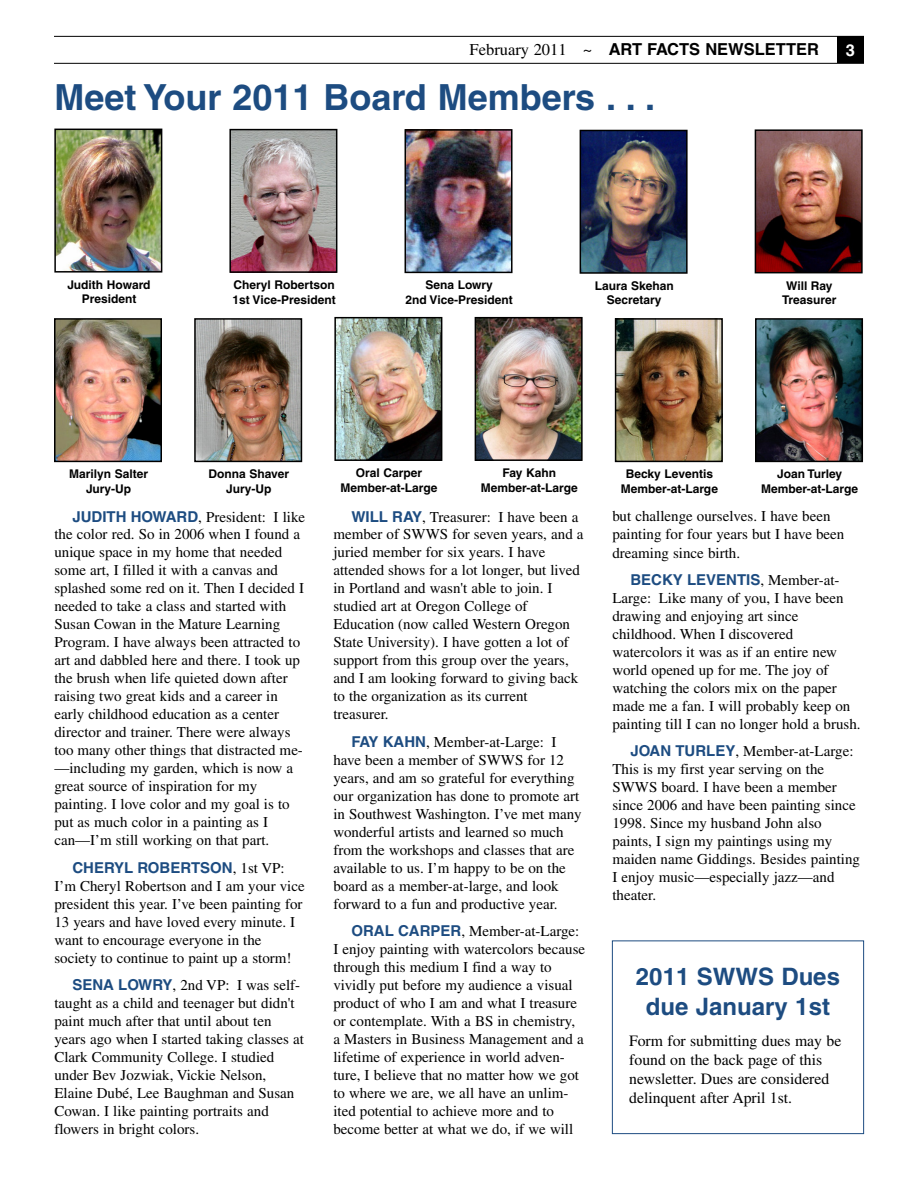
<style>
.page{position:relative;width:918px;height:1188px;background:#fff}
.page>*{position:absolute;margin:0;border:0;box-sizing:border-box;transform-origin:0 0}
.t1{font:700 36px "Helvetica";color:#1d4c81}
.t2{font:700 24px/30px "Helvetica";color:#1d4c81;text-align:center}
.t3{font:700 16.5px "Helvetica";color:#000}
.t4{font:700 16.5px "Helvetica";color:#fff}
.t5{font:15.75px/18.9px "Times";color:#000}
.t6{font:15px/18px "Times";color:#000}
.t7{font:700 15px "Helvetica";color:#1d4c81}
.t8{font:700 12px/14.4px "Helvetica";color:#000;text-align:center}
.s1{font-family:"Times";font-weight:400}
.s2{font-family:"Helvetica";font-weight:700;color:#1d4c81}
.s3{font-family:"Times";font-weight:400;color:#000}
</style>
<div class="page">
<hr style="left:54px;top:36px;width:810px;height:1px;background:#000">
<hr style="left:54px;top:63px;width:810px;height:1px;background:#000">
<div style="left:837px;top:37px;width:27px;height:26px;background:#000"></div>
<img style="left:57px;top:132px;width:102px;height:138px">
<div style="left:54px;top:129px;width:108px;height:144px;border:2px solid #000"></div>
<img style="left:618px;top:321px;width:102px;height:138px">
<div style="left:615px;top:318px;width:108px;height:144px;border:2px solid #000"></div>
<img style="left:758px;top:321px;width:102px;height:138px">
<div style="left:755px;top:318px;width:108px;height:144px;border:2px solid #000"></div>
<img style="left:197px;top:321px;width:102px;height:138px">
<div style="left:194px;top:318px;width:108px;height:144px;border:2px solid #000"></div>
<img style="left:478px;top:320px;width:102px;height:138px">
<div style="left:475px;top:317px;width:108px;height:144px;border:2px solid #000"></div>
<img style="left:57px;top:321px;width:102px;height:138px">
<div style="left:54px;top:318px;width:108px;height:144px;border:2px solid #000"></div>
<img style="left:583px;top:133px;width:102px;height:138px">
<div style="left:580px;top:130px;width:108px;height:144px;border:2px solid #000"></div>
<img style="left:232px;top:132px;width:102px;height:138px">
<div style="left:229px;top:129px;width:108px;height:144px;border:2px solid #000"></div>
<img style="left:408px;top:132px;width:102px;height:138px">
<div style="left:405px;top:129px;width:108px;height:144px;border:2px solid #000"></div>
<img style="left:758px;top:132px;width:102px;height:138px">
<div style="left:755px;top:129px;width:108px;height:144px;border:2px solid #000"></div>
<img style="left:337px;top:320px;width:102px;height:138px">
<div style="left:334px;top:317px;width:108px;height:144px;border:2px solid #000"></div>
<div style="left:612px;top:940px;width:252px;height:194px;border:1px solid #1d4c81"></div>
<p class="t3" style="left:470px;top:44px;width:351px"><span class="s1">February 2011 ~</span> ART FACTS NEWSLETTER</p>
<p class="t4" style="left:846px;top:44px;width:11px">3</p>
<h1 class="t1" style="left:54px;top:84px;width:602px">Meet Your 2011 Board Members . . .</h1>
<p class="t8" style="left:68px;top:279px;width:84px">Judith Howard<br>President</p>
<p class="t8" style="left:232px;top:279px;width:105px;text-align:left">Cheryl Robertson<br>1st Vice-President</p>
<p class="t8" style="left:405px;top:279px;width:109px">Sena Lowry<br>2nd Vice-President</p>
<p class="t8" style="left:782px;top:280px;width:56px">Will Ray<br>Treasurer</p>
<p class="t8" style="left:595px;top:280px;width:81px">Laura Skehan<br>Secretary</p>
<p class="t8" style="left:69px;top:468px;width:80px">Marilyn Salter<br>Jury-Up</p>
<p class="t8" style="left:341px;top:467px;width:99px">Oral Carper<br>Member-at-Large</p>
<p class="t8" style="left:208px;top:468px;width:82px">Donna Shaver<br>Jury-Up</p>
<p class="t8" style="left:481px;top:467px;width:99px">Fay Kahn<br>Member-at-Large</p>
<p class="t8" style="left:621px;top:468px;width:99px">Becky Leventis<br>Member-at-Large</p>
<p class="t8" style="left:761px;top:468px;width:99px">Joan Turley<br>Member-at-Large</p>
<p class="t6" style="left:54px;top:509px;width:252px;text-indent:18px"><span class="s2">JUDITH HOWARD</span>, President: I like the color red. So in 2006 when I found a unique space in my home that needed some art, I filled it with a canvas and splashed some red on it. Then I decided I needed to take a class and started with Susan Cowan in the Mature Learning Program. I have always been attracted to art and dabbled here and there. I took up the brush when life quieted down after raising two great kids and a career in early childhood education as a center director and trainer. There were always too many other things that distracted me-—including my garden, which is now a great source of inspiration for my painting. I love color and my goal is to put as much color in a painting as I can—I’m still working on that part.</p>
<p class="t7" style="left:72px;top:862px;width:214px">CHERYL ROBERTSON<span class="s3">, 1st VP:</span></p>
<p class="t6" style="left:54px;top:878px;width:252px">I’m Cheryl Robertson and I am your vice president this year. I’ve been painting for 13 years and have loved every minute. I want to encourage everyone in the society to continue to paint up a storm!</p>
<p class="t6" style="left:54px;top:977px;width:251px;text-indent:18px"><span class="s2">SENA LOWRY</span>, 2nd VP: I was self&shy;taught as a child and teenager but didn't paint much after that until about ten years ago when I started taking classes at Clark Community College. I studied under Bev Jozwiak, Vickie Nelson, Elaine Dubé, Lee Baughman and Susan Cowan. I like painting portraits and flowers in bright colors.</p>
<p class="t6" style="left:333px;top:509px;width:252px;text-indent:18px"><span class="s2">WILL RAY</span>, Treasurer: I have been a member of SWWS for seven years, and a juried member for six years. I have attended shows for a lot longer, but lived in Portland and wasn't able to join. I studied art at Oregon College of Education (now called Western Oregon State University). I have gotten a lot of support from this group over the years, and I am looking forward to giving back to the organization as its current treasurer.</p>
<p class="t6" style="left:333px;top:734px;width:250px;text-indent:18px"><span class="s2">FAY KAHN</span>, Member-at-Large: I have been a member of SWWS for 12 years, and am so grateful for everything our organization has done to promote art in Southwest Washington. I’ve met many wonderful artists and learned so much from the workshops and classes that are available to us. I’m happy to be on the board as a member-at-large, and look forward to a fun and productive year.</p>
<p class="t6" style="left:333px;top:924px;width:253px;text-indent:18px"><span class="s2">ORAL CARPER</span>, Member-at-Large:<br>I enjoy painting with watercolors because through this medium I find a way to vividly put before my audience a visual product of who I am and what I treasure or contemplate. With a BS in chemistry, a Masters in Business Management and a lifetime of experience in world adven&shy;ture, I believe that no matter how we got to where we are, we all have an unlim&shy;ited potential to achieve more and to become better at what we do, if we will</p>
<p class="t6" style="left:612px;top:509px;width:234px">but challenge ourselves. I have been painting for four years but I have been dreaming since birth.</p>
<p class="t7" style="left:630px;top:574px;width:211px">BECKY LEVENTIS<span class="s3">, Member-at-</span></p>
<p class="t6" style="left:612px;top:590px;width:250px">Large: Like many of you, I have been drawing and enjoying art since childhood. When I discovered watercolors it was as if an entire new world opened up for me. The joy of watching the colors mix on the paper made me a fan. I will probably keep on painting till I can no longer hold a brush.</p>
<p class="t6" style="left:612px;top:743px;width:249px;text-indent:18px"><span class="s2">JOAN TURLEY</span>, Member-at-Large:<br>This is my first year serving on the<br>SWWS board. I have been a member since 2006 and have been painting since<br>1998. Since my husband John also paints, I sign my paintings using my maiden name Giddings. Besides painting<br>I enjoy music—especially jazz—and theater.</p>
<h2 class="t2" style="left:636px;top:964px;width:206px">2011 SWWS Dues due January 1st</h2>
<p class="t5" style="left:629px;top:1033px;width:214px">Form for submitting dues may be found on the back page of this newsletter. Dues are considered delinquent after April 1st.</p>
</div>
